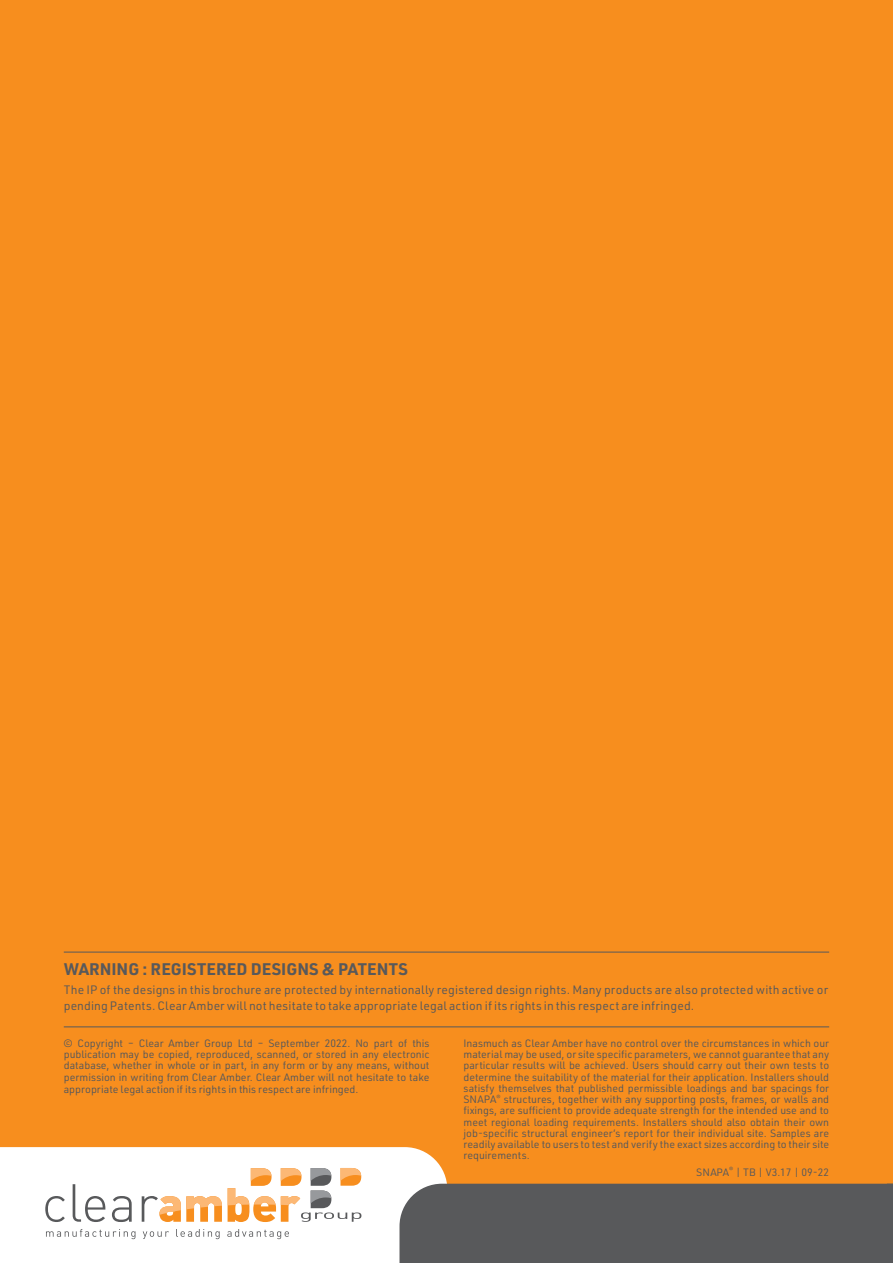
<style>
.page{position:relative;width:893px;height:1263px;background:#fff}
.page>*{position:absolute;margin:0;border:0;box-sizing:border-box;transform-origin:0 0}
.t1{font:700 16.5px "URWDIN";color:#58595b}
.t2{font:12px/16.5px "URWDIN";letter-spacing:.01em;color:#58595b}
.t3{font:10.5px/11.2px "URWDIN";color:#58595b;text-align:justify}
</style>
<div class="page">
<img style="left:0;top:0;width:893px;height:1263px">
<h1 class="t1" style="left:64px;top:960px;width:346px">WARNING : REGISTERED DESIGNS &amp; PATENTS</h1>
<p class="t2" style="left:64px;top:982px;width:766px">The IP of the designs in this brochure are protected by internationally registered design rights. Many products are also protected with active or pending Patents. Clear Amber will not hesitate to take appropriate legal action if its rights in this respect are infringed.</p>
<p class="t3" style="left:64px;top:1038px;width:367px">© Copyright – Clear Amber Group Ltd – September 2022. No part of this publication may be copied, reproduced, scanned, or stored in any electronic database, whether in whole or in part, in any form or by any means, without permission in writing from Clear Amber. Clear Amber will not hesitate to take appropriate legal action if its rights in this respect are infringed.</p>
<p class="t3" style="left:463px;top:1038px;width:367px">Inasmuch as Clear Amber have no control over the circumstances in which our material may be used, or site specific parameters, we cannot guarantee that any particular results will be achieved. Users should carry out their own tests to determine the suitability of the material for their application. Installers should satisfy themselves that published permissible loadings and bar spacings for SNAPA<sup>®</sup> structures, together with any supporting posts, frames, or walls and fixings, are sufficient to provide adequate strength for the intended use and to meet regional loading requirements. Installers should also obtain their own job-specific structural engineer’s report for their individual site. Samples are readily available to users to test and verify the exact sizes according to their site requirements.</p>
<p class="t3" style="left:696px;top:1167px;width:134px">SNAPA<sup>®</sup> | TB | V3.17 | 09-22</p>
</div>
